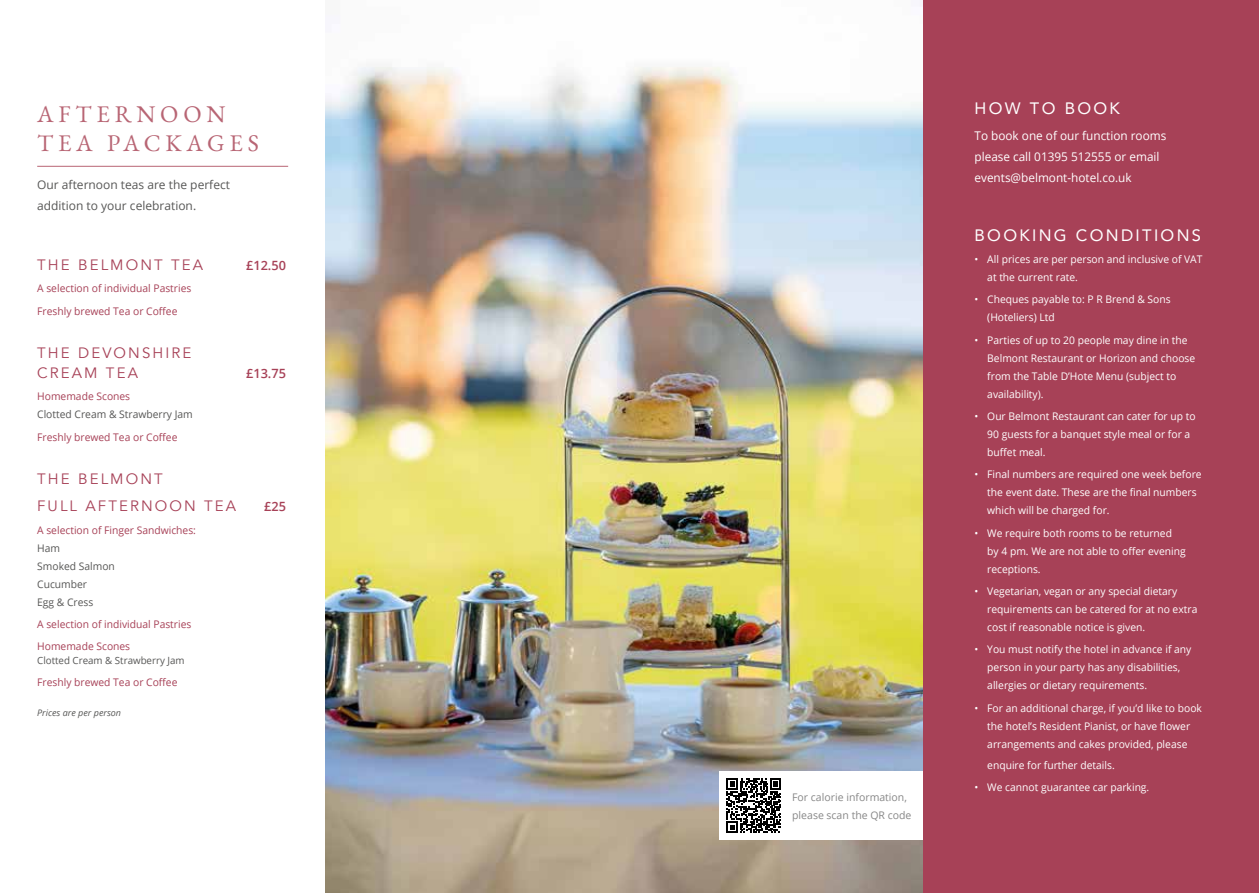
<style>
.page{position:relative;width:1259px;height:893px;background:#fff}
.page>*{position:absolute;margin:0;border:0;box-sizing:border-box;transform-origin:0 0}
.t1{font:23.85px/28.7px "EB Garamond";letter-spacing:.2em;color:#b86574}
.t2{font:16.5px "Avenir";letter-spacing:.14em;color:#fff}
.t3{font:15px/19.8px "Avenir";letter-spacing:.14em;color:#a74157}
.t4{font:600 12.75px "Open Sans";color:#a74157}
.t5{font:12px/21px "Open Sans";color:#fff}
.t6{font:12px/21px "Open Sans";color:#575756}
.t7{font:10.5px/18px "Open Sans";color:#fff}
.t8{font:10.5px/22.4px "Open Sans";color:#a74157}
.t9{font:10.5px/18px "Open Sans";color:#575756}
.t10{font:10.5px/18px "Open Sans";color:#878787}
.t11{font:9.9px "Open Sans";color:#575756}
.t12{font:italic 9px "Open Sans";color:#575756}
</style>
<div class="page">
<div style="left:923px;top:0;width:336px;height:893px;background:#a74157"></div>
<img style="left:325px;top:0;width:598px;height:893px">
<hr style="left:37px;top:166px;width:251px;height:1px;background:#b86574">
<div style="left:720px;top:771px;width:203px;height:68px;background:#fff"></div>
<svg style="left:726px;top:778px;width:55px;height:55px"></svg>
<h1 class="t1" style="left:37px;top:100px;width:223px">AFTERNOON<br>TEA PACKAGES</h1>
<p class="t6" style="left:37px;top:173px;width:194px">Our afternoon teas are the perfect addition to your celebration.</p>
<h3 class="t3" style="left:37px;top:255px;width:167px">THE BELMONT TEA</h3>
<p class="t4" style="left:246px;top:257px;width:41px">£12.50</p>
<p class="t8" style="left:37px;top:277px;width:156px">A selection of individual Pastries<br>Freshly brewed Tea or Coffee</p>
<h3 class="t3" style="left:37px;top:344px;width:156px">THE DEVONSHIRE<br>CREAM TEA</h3>
<p class="t4" style="left:246px;top:365px;width:41px">£13.75</p>
<p class="t8" style="left:37px;top:385px;width:94px">Homemade Scones</p>
<p class="t9" style="left:37px;top:405px;width:157px">Clotted Cream &amp; Strawberry Jam</p>
<p class="t8" style="left:37px;top:426px;width:142px">Freshly brewed Tea or Coffee</p>
<h3 class="t3" style="left:37px;top:466px;width:200px;line-height:27px">THE BELMONT<br>FULL AFTERNOON TEA</h3>
<p class="t8" style="left:37px;top:518px;width:160px">A selection of Finger Sandwiches:</p>
<p class="t9" style="left:37px;top:539px;width:79px">Ham<br>Smoked Salmon<br>Cucumber<br>Egg &amp; Cress</p>
<p class="t8" style="left:37px;top:613px;width:156px">A selection of individual Pastries<br>Homemade Scones</p>
<p class="t11" style="left:37px;top:654px;width:149px">Clotted Cream &amp; Strawberry Jam</p>
<p class="t8" style="left:37px;top:671px;width:142px">Freshly brewed Tea or Coffee</p>
<p class="t12" style="left:37px;top:706px;width:85px">Prices are per person</p>
<p class="t4" style="left:264px;top:498px;width:23px">£25</p>
<p class="t10" style="left:792px;top:787px;width:121px">For calorie information, please scan the QR code</p>
<h2 class="t2" style="left:974px;top:95px;width:147px">HOW TO BOOK</h2>
<p class="t5" style="left:974px;top:124px;width:193px">To book one of our function rooms please call 01395 512555 or email events@belmont-hotel.co.uk</p>
<h2 class="t2" style="left:974px;top:222px;width:228px">BOOKING CONDITIONS</h2>
<p class="t7" style="left:987px;top:250px;width:217px;text-indent:-13px">• All prices are per person and inclusive of VAT at the current rate.</p>
<p class="t7" style="left:987px;top:290px;width:185px;text-indent:-13px">• Cheques payable to: P R Brend &amp; Sons (Hoteliers) Ltd</p>
<p class="t7" style="left:987px;top:331px;width:209px;text-indent:-13px">• Parties of up to 20 people may dine in the Belmont Restaurant or Horizon and choose from the Table D’Hote Menu (subject to availability).</p>
<p class="t7" style="left:987px;top:407px;width:210px;text-indent:-13px">• Our Belmont Restaurant can cater for up to<br>90 guests for a banquet style meal or for a buffet meal.</p>
<p class="t7" style="left:987px;top:465px;width:216px;text-indent:-13px">• Final numbers are required one week before the event date. These are the final numbers which will be charged for.</p>
<p class="t7" style="left:987px;top:524px;width:200px;text-indent:-13px">• We require both rooms to be returned by 4 pm. We are not able to offer evening receptions.</p>
<p class="t7" style="left:987px;top:582px;width:212px;text-indent:-13px">• Vegetarian, vegan or any special dietary requirements can be catered for at no extra cost if reasonable notice is given.</p>
<p class="t7" style="left:987px;top:640px;width:206px;text-indent:-13px">• You must notify the hotel in advance if any person in your party has any disabilities, allergies or dietary requirements.</p>
<p class="t7" style="left:974px;top:699px;width:229px;text-align:center">• For an additional charge, if you’d like to book the hotel’s Resident Pianist, or have flower arrangements and cakes provided, please</p>
<p class="t7" style="left:987px;top:756px;width:129px">enquire for further details.</p>
<p class="t7" style="left:974px;top:778px;width:176px">• We cannot guarantee car parking.</p>
</div>
